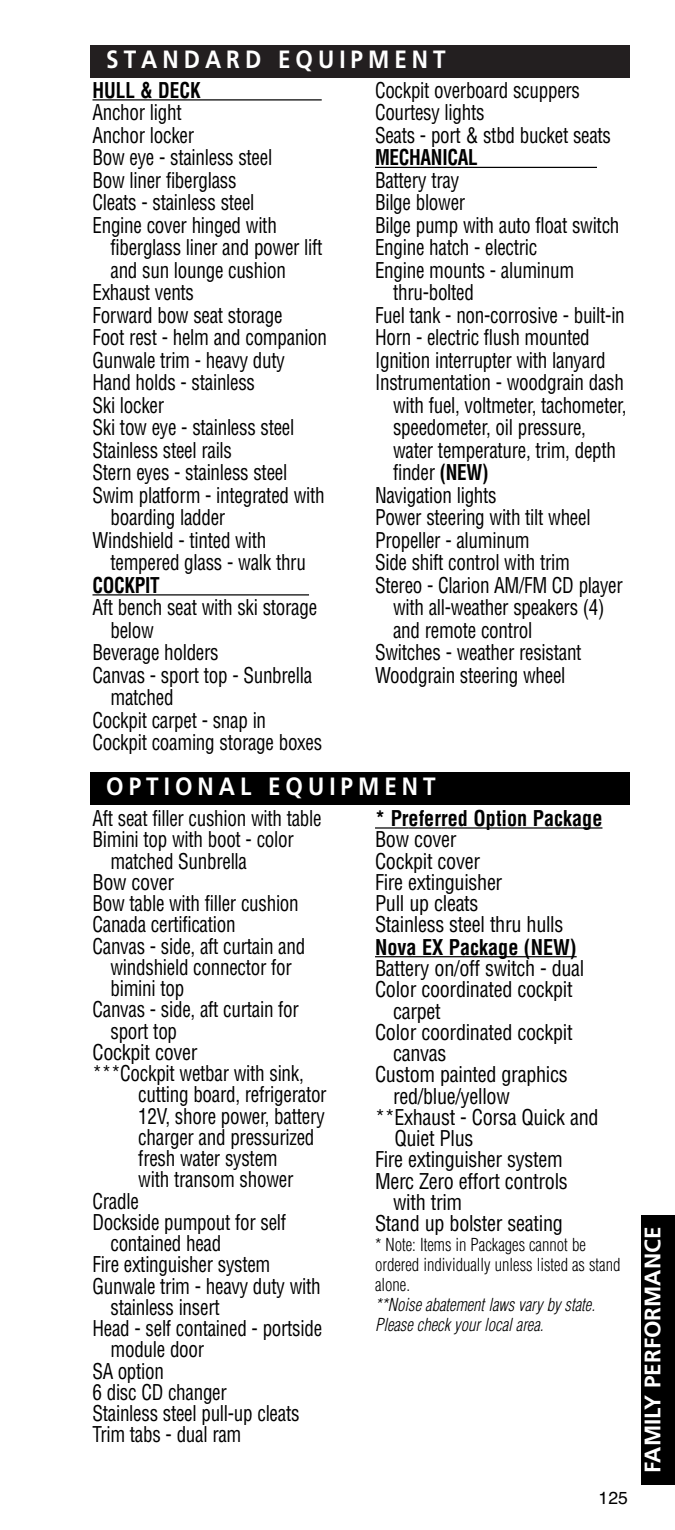
<style>
.page{position:relative;width:675px;height:1530px;background:#fff}
.page>*{position:absolute;margin:0;border:0;box-sizing:border-box;transform-origin:0 0}
.t1{font:700 25px "Frutiger";letter-spacing:.22em;color:#fff;scale:.9 1}
.t2{font:700 22.5px "Frutiger";color:#fff}
.t3{font:condensed 21.25px/22.5px "Helvetica";letter-spacing:-.015em;color:#000;scale:.9 1}
.t4{font:condensed 21.25px/21.2px "Helvetica";letter-spacing:-.015em;color:#000;scale:.95 1}
.t5{font:700 condensed 21.25px "Helvetica";color:#000;scale:.95 1}
.t6{font:700 condensed 21.25px "Helvetica";color:#000;scale:.9 1}
.t7{font:300 condensed 17.5px/20px "Helvetica";color:#000;scale:.95 1}
.t8{font:italic 300 condensed 17.5px/20px "Helvetica";color:#000;scale:.95 1}
.t9{font:17.5px "Helvetica";color:#000}
.s1{font-weight:700}
</style>
<div class="page">
<div style="left:90px;top:45px;width:540px;height:32px;background:#231f20"></div>
<hr style="left:93px;top:99px;width:229px;height:2px;background:#000">
<hr style="left:93px;top:594px;width:216px;height:2px;background:#000">
<hr style="left:375px;top:167px;width:222px;height:1px;background:#000">
<div style="left:90px;top:773px;width:540px;height:32px;background:#000"></div>
<hr style="left:375px;top:827px;width:34px;height:2px;background:#000">
<hr style="left:409px;top:827px;width:32px;height:2px;background:#000">
<svg style="left:441px;top:827px;width:7px;height:2px"></svg>
<hr style="left:448px;top:827px;width:154px;height:2px;background:#000">
<hr style="left:375px;top:956px;width:202px;height:1px;background:#000">
<div style="left:641px;top:1215px;width:34px;height:270px;background:#000"></div>
<p class="t1" style="left:106px;top:49px;width:379px">STANDARD EQUIPMENT</p>
<p class="t6" style="left:93px;top:82px;width:122px">HULL &amp; DECK</p>
<p class="t3" style="left:93px;top:103px;width:101px">Anchor light</p>
<p class="t3" style="left:93px;top:126px;width:114px">Anchor locker</p>
<p class="t3" style="left:93px;top:148px;width:201px">Bow eye - stainless steel</p>
<p class="t3" style="left:93px;top:171px;width:162px">Bow liner fiberglass</p>
<p class="t3" style="left:93px;top:193px;width:182px">Cleats - stainless steel</p>
<p class="t3" style="left:93px;top:216px;width:206px">Engine cover hinged with</p>
<p class="t3" style="left:111px;top:238px;width:237px">fiberglass liner and power lift</p>
<p class="t3" style="left:111px;top:261px;width:196px">and sun lounge cushion</p>
<p class="t3" style="left:93px;top:283px;width:114px">Exhaust vents</p>
<p class="t3" style="left:93px;top:306px;width:213px">Forward bow seat storage</p>
<p class="t3" style="left:93px;top:328px;width:262px">Foot rest - helm and companion</p>
<p class="t3" style="left:93px;top:351px;width:215px">Gunwale trim - heavy duty</p>
<p class="t3" style="left:93px;top:373px;width:182px">Hand holds - stainless</p>
<p class="t3" style="left:93px;top:396px;width:81px">Ski locker</p>
<p class="t3" style="left:93px;top:418px;width:226px">Ski tow eye - stainless steel</p>
<p class="t3" style="left:93px;top:441px;width:157px">Stainless steel rails</p>
<p class="t3" style="left:93px;top:463px;width:218px">Stern eyes - stainless steel</p>
<p class="t3" style="left:93px;top:486px;width:260px">Swim platform - integrated with</p>
<p class="t3" style="left:111px;top:508px;width:129px">boarding ladder</p>
<p class="t3" style="left:93px;top:531px;width:195px">Windshield - tinted with</p>
<p class="t3" style="left:111px;top:553px;width:219px">tempered glass - walk thru</p>
<p class="t6" style="left:93px;top:577px;width:76px">COCKPIT</p>
<p class="t3" style="left:93px;top:598px;width:251px">Aft bench seat with ski storage</p>
<p class="t3" style="left:111px;top:621px;width:50px">below</p>
<p class="t3" style="left:93px;top:643px;width:142px">Beverage holders</p>
<p class="t3" style="left:93px;top:666px;width:246px">Canvas - sport top - Sunbrella</p>
<p class="t3" style="left:111px;top:688px;width:72px">matched</p>
<p class="t3" style="left:93px;top:711px;width:195px">Cockpit carpet - snap in</p>
<p class="t3" style="left:93px;top:733px;width:257px">Cockpit coaming storage boxes</p>
<p class="t3" style="left:375px;top:81px;width:264px">Cockpit overboard scuppers<br>Courtesy lights<br>Seats - port &amp; stbd bucket seats</p>
<p class="t6" style="left:375px;top:150px;width:116px">MECHANICAL</p>
<p class="t3" style="left:375px;top:171px;width:95px">Battery tray</p>
<p class="t3" style="left:375px;top:193px;width:102px">Bilge blower</p>
<p class="t3" style="left:375px;top:216px;width:273px">Bilge pump with auto float switch</p>
<p class="t3" style="left:375px;top:238px;width:182px">Engine hatch - electric</p>
<p class="t3" style="left:375px;top:261px;width:223px">Engine mounts - aluminum</p>
<p class="t3" style="left:393px;top:283px;width:92px">thru-bolted</p>
<p class="t3" style="left:375px;top:306px;width:279px">Fuel tank - non-corrosive - built-in</p>
<p class="t3" style="left:375px;top:328px;width:240px">Horn - electric flush mounted</p>
<p class="t3" style="left:375px;top:351px;width:258px">Ignition interrupter with lanyard</p>
<p class="t3" style="left:375px;top:373px;width:278px">Instrumentation - woodgrain dash</p>
<p class="t3" style="left:393px;top:396px;width:261px">with fuel, voltmeter, tachometer,</p>
<p class="t3" style="left:393px;top:418px;width:216px">speedometer, oil pressure,</p>
<p class="t3" style="left:393px;top:441px;width:249px">water temperature, trim, depth</p>
<p class="t3" style="left:393px;top:463px;width:108px">finder <span class="s1">(NEW)</span></p>
<p class="t3" style="left:375px;top:486px;width:137px">Navigation lights</p>
<p class="t3" style="left:375px;top:508px;width:241px">Power steering with tilt wheel</p>
<p class="t3" style="left:375px;top:531px;width:174px">Propeller - aluminum</p>
<p class="t3" style="left:375px;top:553px;width:218px">Side shift control with trim</p>
<p class="t3" style="left:375px;top:576px;width:277px">Stereo - Clarion AM/FM CD player</p>
<p class="t3" style="left:393px;top:598px;width:237px">with all-weather speakers (4)</p>
<p class="t3" style="left:393px;top:621px;width:156px">and remote control</p>
<p class="t3" style="left:375px;top:643px;width:231px">Switches - weather resistant</p>
<p class="t3" style="left:375px;top:666px;width:213px">Woodgrain steering wheel</p>
<p class="t1" style="left:106px;top:777px;width:368px">OPTIONAL EQUIPMENT</p>
<p class="t3" style="left:92px;top:809px;width:256px">Aft seat filler cushion with table</p>
<p class="t3" style="left:92px;top:830px;width:225px">Bimini top with boot - color</p>
<p class="t3" style="left:111px;top:851px;width:153px">matched Sunbrella</p>
<p class="t4" style="left:92px;top:873px;width:87px">Bow cover</p>
<p class="t3" style="left:92px;top:894px;width:231px">Bow table with filler cushion</p>
<p class="t3" style="left:92px;top:915px;width:161px">Canada certification</p>
<p class="t3" style="left:92px;top:936px;width:238px">Canvas - side, aft curtain and</p>
<p class="t3" style="left:111px;top:958px;width:203px">windshield connector for</p>
<p class="t3" style="left:111px;top:979px;width:84px">bimini top</p>
<p class="t3" style="left:92px;top:1000px;width:231px">Canvas - side, aft curtain for</p>
<p class="t3" style="left:111px;top:1021px;width:76px">sport top</p>
<p class="t4" style="left:92px;top:1043px;width:112px">Cockpit cover</p>
<p class="t3" style="left:92px;top:1064px;width:236px">***Cockpit wetbar with sink,</p>
<p class="t3" style="left:138px;top:1085px;width:211px">cutting board, refrigerator</p>
<p class="t3" style="left:138px;top:1106px;width:209px">12V, shore power, battery</p>
<p class="t3" style="left:138px;top:1128px;width:197px">charger and pressurized</p>
<p class="t3" style="left:138px;top:1149px;width:156px">fresh water system</p>
<p class="t3" style="left:138px;top:1170px;width:174px">with transom shower</p>
<p class="t3" style="left:92px;top:1191px;width:53px">Cradle</p>
<p class="t3" style="left:92px;top:1213px;width:217px">Dockside pumpout for self</p>
<p class="t3" style="left:111px;top:1234px;width:125px">contained head</p>
<p class="t3" style="left:92px;top:1255px;width:199px">Fire extinguisher system</p>
<p class="t3" style="left:92px;top:1276px;width:255px">Gunwale trim - heavy duty with</p>
<p class="t3" style="left:111px;top:1298px;width:123px">stainless insert</p>
<p class="t3" style="left:92px;top:1319px;width:257px">Head - self contained - portside</p>
<p class="t3" style="left:111px;top:1340px;width:106px">module door</p>
<p class="t3" style="left:92px;top:1361px;width:81px">SA option</p>
<p class="t3" style="left:92px;top:1383px;width:151px">6 disc CD changer</p>
<p class="t3" style="left:92px;top:1404px;width:232px">Stainless steel pull-up cleats</p>
<p class="t3" style="left:92px;top:1425px;width:167px">Trim tabs - dual ram</p>
<p class="t5" style="left:375px;top:810px;width:241px">* Preferred Option Package</p>
<p class="t4" style="left:375px;top:831px;width:200px">Bow cover<br>Cockpit cover<br>Fire extinguisher<br>Pull up cleats<br>Stainless steel thru hulls</p>
<p class="t5" style="left:375px;top:939px;width:214px">Nova EX Package (NEW)</p>
<p class="t4" style="left:375px;top:959px;width:222px">Battery on/off switch - dual</p>
<p class="t4" style="left:375px;top:981px;width:210px">Color coordinated cockpit</p>
<p class="t4" style="left:393px;top:1002px;width:52px">carpet</p>
<p class="t4" style="left:375px;top:1023px;width:210px">Color coordinated cockpit</p>
<p class="t4" style="left:393px;top:1044px;width:58px">canvas</p>
<p class="t4" style="left:375px;top:1066px;width:204px">Custom painted graphics</p>
<p class="t4" style="left:393px;top:1087px;width:124px">red/blue/yellow</p>
<p class="t4" style="left:375px;top:1108px;width:237px">**Exhaust - Corsa Quick and</p>
<p class="t4" style="left:394px;top:1129px;width:85px">Quiet Plus</p>
<p class="t4" style="left:375px;top:1151px;width:199px">Fire extinguisher system</p>
<p class="t4" style="left:375px;top:1172px;width:204px">Merc Zero effort controls</p>
<p class="t4" style="left:393px;top:1193px;width:74px">with trim</p>
<p class="t4" style="left:375px;top:1214px;width:199px">Stand up bolster seating</p>
<p class="t7" style="left:375px;top:1236px;width:260px">* Note: Items in Packages cannot be ordered individually unless listed as stand alone.</p>
<p class="t8" style="left:375px;top:1296px;width:233px">**Noise abatement laws vary by state.<br>Please check your local area.</p>
<p class="t9" style="left:599px;top:1491px;width:31px">125</p>
<p class="t2" style="left:644px;top:1473px;width:248px;rotate:-90deg">FAMILY PERFORMANCE</p>
</div>
